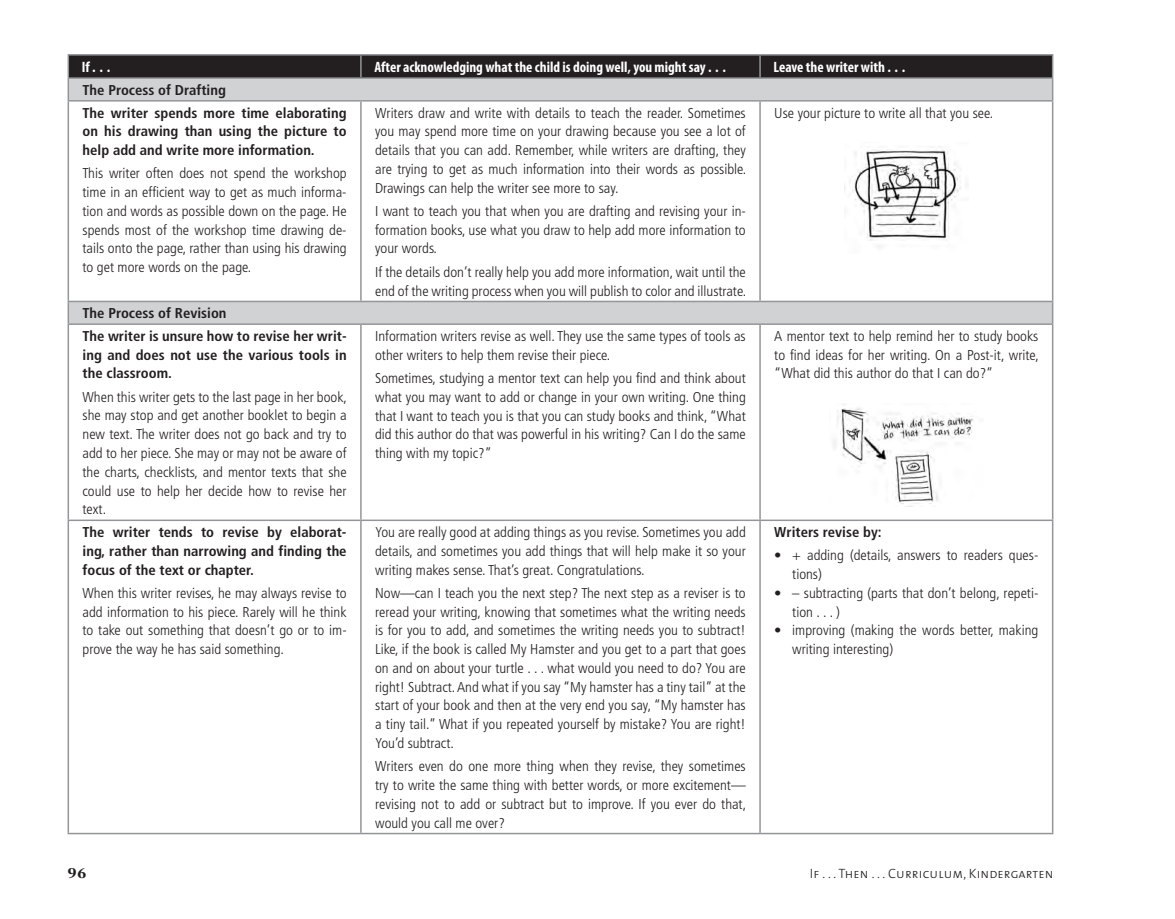
<style>
.page{position:relative;width:1175px;height:919px;background:#fff}
.page>*{position:absolute;margin:0;border:0;box-sizing:border-box;transform-origin:0 0}
.t1{font:700 condensed 15px "Myriad Pro";color:#fff}
.t2{font:800 15px "Fairfield LH";color:#231f20}
.t3{font:300 condensed 14.25px/18.8px "Frutiger";color:#231f20;text-align:justify}
.t4{font:700 condensed 14.25px/18.8px "Frutiger";color:#231f20}
.t5{font:13.5px "The Mix Light Caps";letter-spacing:.01em;color:#231f20}
</style>
<div class="page">
<svg style="left:69px;top:101px;width:983px;height:421px"></svg>
<hr style="left:360px;top:101px;width:2px;height:199px;background:#939598">
<hr style="left:759px;top:101px;width:2px;height:199px;background:#939598">
<hr style="left:360px;top:325px;width:2px;height:194px;background:#939598">
<hr style="left:759px;top:325px;width:2px;height:194px;background:#939598">
<hr style="left:68px;top:519px;width:293px;height:2px;background:#939598">
<hr style="left:361px;top:519px;width:399px;height:2px;background:#939598">
<hr style="left:360px;top:521px;width:2px;height:311px;background:#939598">
<hr style="left:760px;top:519px;width:293px;height:2px;background:#939598">
<hr style="left:759px;top:521px;width:2px;height:311px;background:#939598">
<hr style="left:68px;top:101px;width:1px;height:199px;background:#939598">
<hr style="left:1052px;top:101px;width:1px;height:199px;background:#939598">
<hr style="left:68px;top:325px;width:1px;height:194px;background:#939598">
<hr style="left:1052px;top:325px;width:1px;height:194px;background:#939598">
<hr style="left:68px;top:521px;width:1px;height:311px;background:#939598">
<hr style="left:1052px;top:521px;width:1px;height:311px;background:#939598">
<hr style="left:68px;top:54px;width:293px;height:2px;background:#939598">
<hr style="left:361px;top:54px;width:399px;height:2px;background:#939598">
<hr style="left:760px;top:54px;width:293px;height:2px;background:#939598">
<hr style="left:68px;top:300px;width:293px;height:2px;background:#939598">
<svg style="left:68px;top:302px;width:1px;height:21px"></svg>
<hr style="left:361px;top:300px;width:399px;height:2px;background:#939598">
<hr style="left:760px;top:300px;width:293px;height:2px;background:#939598">
<svg style="left:1052px;top:302px;width:1px;height:21px"></svg>
<hr style="left:68px;top:323px;width:293px;height:2px;background:#939598">
<hr style="left:361px;top:323px;width:399px;height:2px;background:#939598">
<hr style="left:760px;top:323px;width:293px;height:2px;background:#939598">
<svg style="left:68px;top:55px;width:985px;height:45px;background:#7a787a"></svg>
<hr style="left:68px;top:100px;width:293px;height:1px;background:#939598">
<hr style="left:361px;top:100px;width:399px;height:1px;background:#939598">
<hr style="left:760px;top:100px;width:293px;height:1px;background:#939598">
<hr style="left:68px;top:832px;width:293px;height:1px;background:#939598">
<hr style="left:361px;top:832px;width:399px;height:1px;background:#939598">
<hr style="left:760px;top:832px;width:293px;height:1px;background:#939598">
<img style="left:844px;top:143px;width:124px;height:110px">
<img style="left:829px;top:403px;width:154px;height:103px">
<p class="t1" style="left:82px;top:58px;width:30px">If ...</p>
<p class="t1" style="left:374px;top:58px;width:353px">After acknowledging what the child is doing well, you might say . . .</p>
<p class="t1" style="left:773px;top:58px;width:133px">Leave the writer with . . .</p>
<p class="t4" style="left:83px;top:78px;width:265px;line-height:22.6px">The Process of Drafting<br>The writer spends more time elaborating</p>
<p class="t4" style="left:83px;top:122px;width:266px">on his drawing than using the picture to help add and write more information.</p>
<p class="t3" style="left:83px;top:164px;width:266px">This writer often does not spend the workshop time in an efficient way to get as much informa&shy;tion and words as possible down on the page. He spends most of the workshop time drawing de&shy;tails onto the page, rather than using his drawing to get more words on the page.</p>
<p class="t3" style="left:375px;top:103px;width:373px">Writers draw and write with details to teach the reader. Sometimes you may spend more time on your drawing because you see a lot of details that you can add. Remember, while writers are drafting, they are trying to get as much information into their words as possible.<br>Drawings can help the writer see more to say.</p>
<p class="t3" style="left:375px;top:202px;width:372px">I want to teach you that when you are drafting and revising your in&shy;formation books, use what you draw to help add more information to your words.</p>
<p class="t3" style="left:375px;top:262px;width:372px">If the details don’t really help you add more information, wait until the end of the writing process when you will publish to color and illustrate.</p>
<p class="t3" style="left:774px;top:103px;width:221px">Use your picture to write all that you see.</p>
<p class="t4" style="left:83px;top:302px;width:265px;line-height:22.6px">The Process of Revision<br>The writer is unsure how to revise her writ-</p>
<p class="t4" style="left:83px;top:345px;width:265px">ing and does not use the various tools in the classroom.</p>
<p class="t3" style="left:83px;top:387px;width:266px">When this writer gets to the last page in her book, she may stop and get another booklet to begin a new text. The writer does not go back and try to add to her piece. She may or may not be aware of the charts, checklists, and mentor texts that she could use to help her decide how to revise her text.</p>
<p class="t4" style="left:83px;top:522px;width:266px;text-align:justify">The writer tends to revise by elaborat&shy;ing, rather than narrowing and finding the focus of the text or chapter.</p>
<p class="t3" style="left:83px;top:583px;width:266px">When this writer revises, he may always revise to add information to his piece. Rarely will he think to take out something that doesn’t go or to im&shy;prove the way he has said something.</p>
<p class="t3" style="left:375px;top:326px;width:372px">Information writers revise as well. They use the same types of tools as other writers to help them revise their piece.</p>
<p class="t3" style="left:375px;top:368px;width:372px">Sometimes, studying a mentor text can help you find and think about what you may want to add or change in your own writing. One thing that I want to teach you is that you can study books and think, “What did this author do that was powerful in his writing? Can I do the same thing with my topic?”</p>
<p class="t3" style="left:375px;top:522px;width:372px">You are really good at adding things as you revise. Sometimes you add details, and sometimes you add things that will help make it so your writing makes sense. That’s great. Congratulations.</p>
<p class="t3" style="left:375px;top:583px;width:372px">Now—can I teach you the next step? The next step as a reviser is to reread your writing, knowing that sometimes what the writing needs is for you to add, and sometimes the writing needs you to subtract!<br>Like, if the book is called My Hamster and you get to a part that goes on and on about your turtle . . . what would you need to do? You are right! Subtract. And what if you say “My hamster has a tiny tail” at the start of your book and then at the very end you say, “My hamster has a tiny tail.” What if you repeated yourself by mistake? You are right!<br>You’d subtract.</p>
<p class="t3" style="left:375px;top:756px;width:372px">Writers even do one more thing when they revise, they sometimes try to write the same thing with better words, or more excitement— revising not to add or subtract but to improve. If you ever do that, would you call me over?</p>
<p class="t3" style="left:774px;top:326px;width:266px">A mentor text to help remind her to study books to find ideas for her writing. On a Post-it, write, “What did this author do that I can do?”</p>
<p class="t4" style="left:774px;top:522px;width:109px">Writers revise by:</p>
<p class="t3" style="left:792px;top:546px;width:247px;text-indent:-18px">• + adding (details, answers to readers ques&shy;tions)</p>
<p class="t3" style="left:792px;top:583px;width:248px;text-indent:-18px">• – subtracting (parts that don’t belong, repeti&shy;tion . . . )</p>
<p class="t3" style="left:792px;top:621px;width:247px;text-indent:-18px">• improving (making the words better, making writing interesting)</p>
<p class="t2" style="left:68px;top:864px;width:20px">96</p>
<p class="t5" style="left:810px;top:862px;width:245px">If . . . Then . . . Curriculum, Kindergarten</p>
</div>
